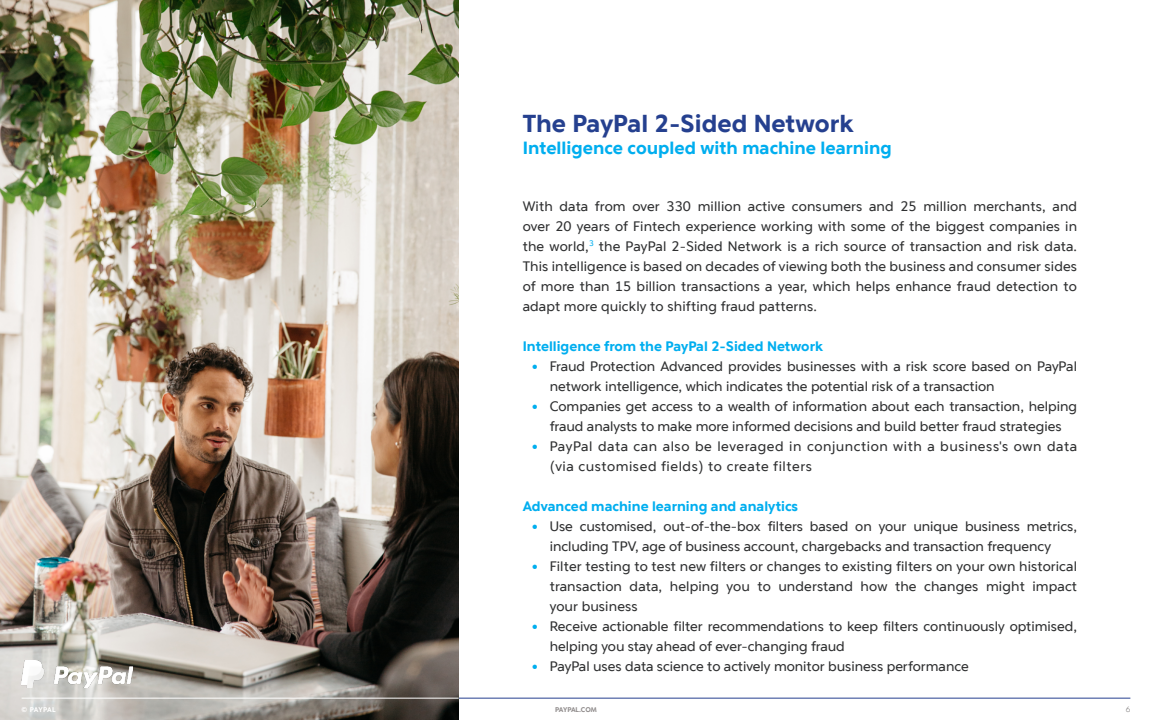
<style>
.page{position:relative;width:1152px;height:720px;background:#fff}
.page>*{position:absolute;margin:0;border:0;box-sizing:border-box;transform-origin:0 0}
.t1{font:700 25px "Pay Pal Forward";color:#25408f}
.t2{font:700 18px "Pay Pal Forward";color:#00aeef}
.t3{font:14px/20px "Pay Pal Forward";color:#2f3031;text-align:justify}
.t4{font:14px/20px "Pay Pal Forward";letter-spacing:.04em;color:#2f3031}
.t5{font:700 14px "Pay Pal Forward";color:#00aeef}
.t6{font:300 8px "Pay Pal Forward";color:#6d6969}
.t7{font:700 7px "Pay Pal Forward";letter-spacing:-.015em;color:#928e8e}
.t8{font:700 7px "Pay Pal Forward";letter-spacing:-.005em;color:#fff}
.s1{font-weight:700;color:#00aeef}
</style>
<div class="page">
<hr style="left:22px;top:698px;width:1108px;height:1px;background:#25408f">
<img style="left:0;top:0;width:459px;height:720px">
<img style="left:22px;top:660px;width:111px;height:27px">
<hr style="left:22px;top:698px;width:437px;height:1px;background:#fff">
<p class="t8" style="left:22px;top:705px;width:36px">© PAYPAL</p>
<h1 class="t1" style="left:523px;top:108px;width:333px">The PayPal 2-Sided Network</h1>
<p class="t2" style="left:523px;top:136px;width:371px">Intelligence coupled with machine learning</p>
<p class="t3" style="left:523px;top:196px;width:556px">With data from over 330 million active consumers and 25 million merchants, and over 20 years of Fintech experience working with some of the biggest companies in the world,<sup>3</sup> the PayPal 2-Sided Network is a rich source of transaction and risk data.<br>This intelligence is based on decades of viewing both the business and consumer sides of more than 15 billion transactions a year, which helps enhance fraud detection to adapt more quickly to shifting fraud patterns.</p>
<p class="t5" style="left:523px;top:337px;width:302px">Intelligence from the PayPal 2-Sided Network</p>
<p class="t3" style="left:550px;top:356px;width:529px;text-indent:-18px"><span class="s1">•</span> Fraud Protection Advanced provides businesses with a risk score based on PayPal network intelligence, which indicates the potential risk of a transaction</p>
<p class="t3" style="left:532px;top:396px;width:547px;text-align:center"><span class="s1">•</span> Companies get access to a wealth of information about each transaction, helping fraud analysts to make more informed decisions and build better fraud strategies</p>
<p class="t4" style="left:550px;top:436px;width:529px;text-indent:-18px"><span class="s1">•</span> PayPal data can also be leveraged in conjunction with a business's own data (via customised fields) to create filters</p>
<p class="t5" style="left:523px;top:497px;width:277px">Advanced machine learning and analytics</p>
<p class="t3" style="left:532px;top:516px;width:547px;text-align:center"><span class="s1">•</span> Use customised, out-of-the-box filters based on your unique business metrics, including TPV, age of business account, chargebacks and transaction frequency</p>
<p class="t3" style="left:550px;top:556px;width:529px;text-indent:-18px"><span class="s1">•</span> Filter testing to test new filters or changes to existing filters on your own historical transaction data, helping you to understand how the changes might impact your business</p>
<p class="t3" style="left:550px;top:616px;width:529px;text-indent:-18px"><span class="s1">•</span> Receive actionable filter recommendations to keep filters continuously optimised, helping you stay ahead of ever-changing fraud</p>
<p class="t3" style="left:532px;top:656px;width:439px"><span class="s1">•</span> PayPal uses data science to actively monitor business performance</p>
<p class="t7" style="left:555px;top:705px;width:43px">PAYPAL.COM</p>
<p class="t6" style="left:1126px;top:705px;width:6px">6</p>
</div>
